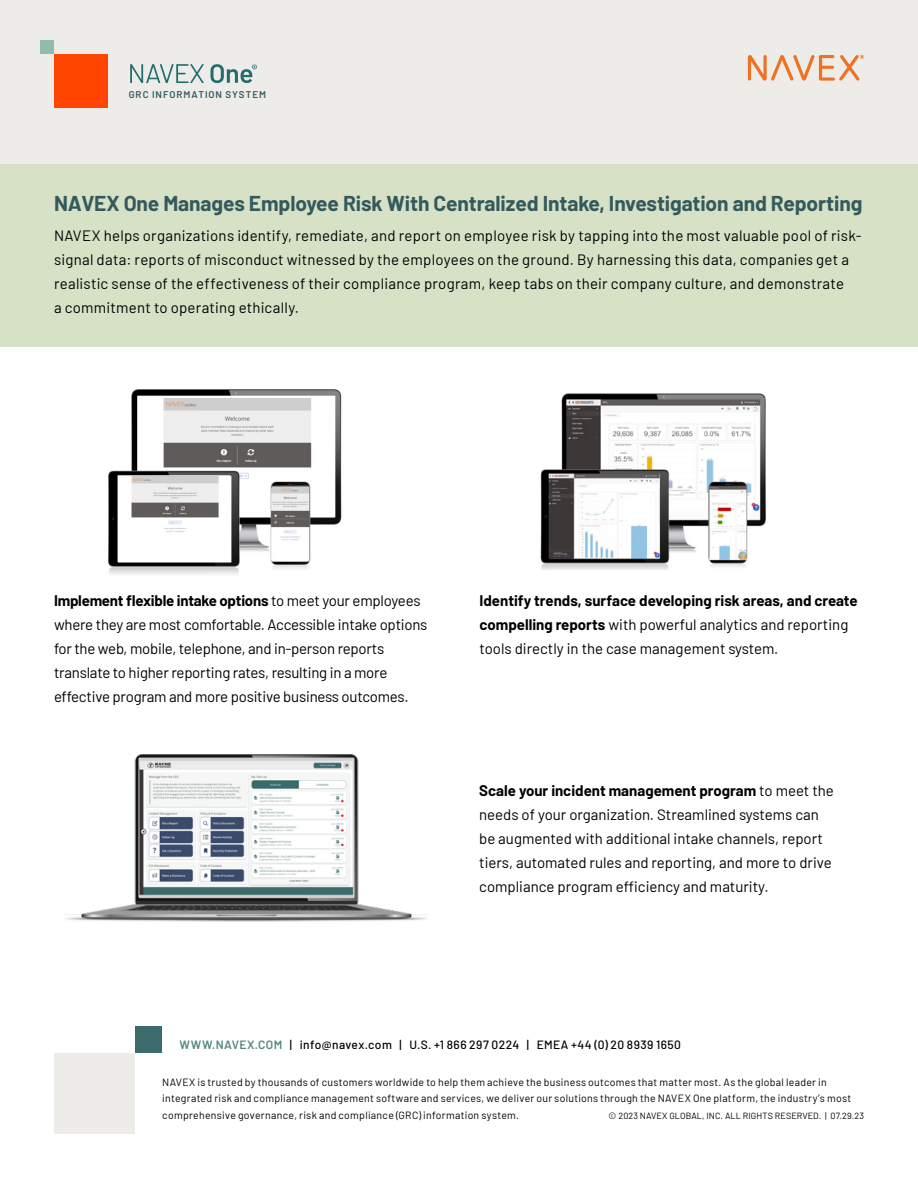
<style>
.page{position:relative;width:918px;height:1188px;background:#fff}
.page>*{position:absolute;margin:0;border:0;box-sizing:border-box;transform-origin:0 0}
.t1{font:700 21px "Barlow";letter-spacing:-.005em;color:#34595d}
.t2{font:15px/24px "Barlow";color:#000}
.t3{font:500 12px "Barlow";letter-spacing:.035em;color:#000}
.t4{font:10.5px/16.5px "Barlow";letter-spacing:.03em;color:#000}
.t5{font:600 9.75px "Barlow";letter-spacing:.1em;color:#34595d}
.t6{font:9px "Barlow";letter-spacing:.01em;color:#000}
.s1{font-weight:700}
.s2{font-weight:600;color:#578683}
</style>
<div class="page">
<div style="left:0;top:0;width:918px;height:189px;background:#eeece9"></div>
<svg style="left:0;top:164px;width:918px;height:1px"></svg>
<svg style="left:748px;top:55px;width:116px;height:26px"></svg>
<div style="left:54px;top:1053px;width:81px;height:81px;background:#eeece9"></div>
<div style="left:135px;top:1026px;width:27px;height:27px;background:#3b6c6b"></div>
<div style="left:40px;top:40px;width:14px;height:14px;background:#91bbad"></div>
<div style="left:54px;top:54px;width:54px;height:54px;background:#ff4500"></div>
<svg style="left:130px;top:64px;width:74px;height:19px"></svg>
<svg style="left:210px;top:64px;width:47px;height:19px"></svg>
<div style="left:0;top:165px;width:918px;height:182px;background:#d7e1c6"></div>
<img style="left:108px;top:389px;width:234px;height:186px">
<img style="left:540px;top:393px;width:226px;height:177px">
<img style="left:64px;top:755px;width:364px;height:166px">
<p class="t5" style="left:129px;top:87px;width:139px">GRC INFORMATION SYSTEM</p>
<h1 class="t1" style="left:54px;top:188px;width:810px">NAVEX One Manages Employee Risk With Centralized Intake, Investigation and Reporting</h1>
<p class="t2" style="left:54px;top:223px;width:809px">NAVEX helps organizations identify, remediate, and report on employee risk by tapping into the most valuable pool of risk&shy;signal data: reports of misconduct witnessed by the employees on the ground. By harnessing this data, companies get a realistic sense of the effectiveness of their compliance program, keep tabs on their company culture, and demonstrate<br>a commitment to operating ethically.</p>
<p class="t2" style="left:54px;top:588px;width:375px"><span class="s1">Implement flexible intake options</span> to meet your employees where they are most comfortable. Accessible intake options for the web, mobile, telephone, and in-person reports translate to higher reporting rates, resulting in a more effective program and more positive business outcomes.</p>
<p class="t2" style="left:480px;top:588px;width:380px"><span class="s1">Identify trends, surface developing risk areas, and create compelling reports</span> with powerful analytics and reporting tools directly in the case management system.</p>
<p class="t2" style="left:479px;top:778px;width:356px"><span class="s1">Scale your incident management program</span> to meet the needs of your organization. Streamlined systems can be augmented with additional intake channels, report tiers, automated rules and reporting, and more to drive compliance program efficiency and maturity.</p>
<p class="t3" style="left:180px;top:1035px;width:503px"><span class="s2">WWW.NAVEX.COM</span> | info@navex.com | U.S. +1 866 297 0224 | EMEA +44 (0) 20 8939 1650</p>
<p class="t4" style="left:162px;top:1073px;width:691px">NAVEX is trusted by thousands of customers worldwide to help them achieve the business outcomes that matter most. As the global leader in integrated risk and compliance management software and services, we deliver our solutions through the NAVEX One platform, the industry’s most comprehensive governance, risk and compliance (GRC) information system.</p>
<p class="t6" style="left:609px;top:1109px;width:257px">© 2023 NAVEX GLOBAL, INC. ALL RIGHTS RESERVED. | 07.29.23</p>
</div>
